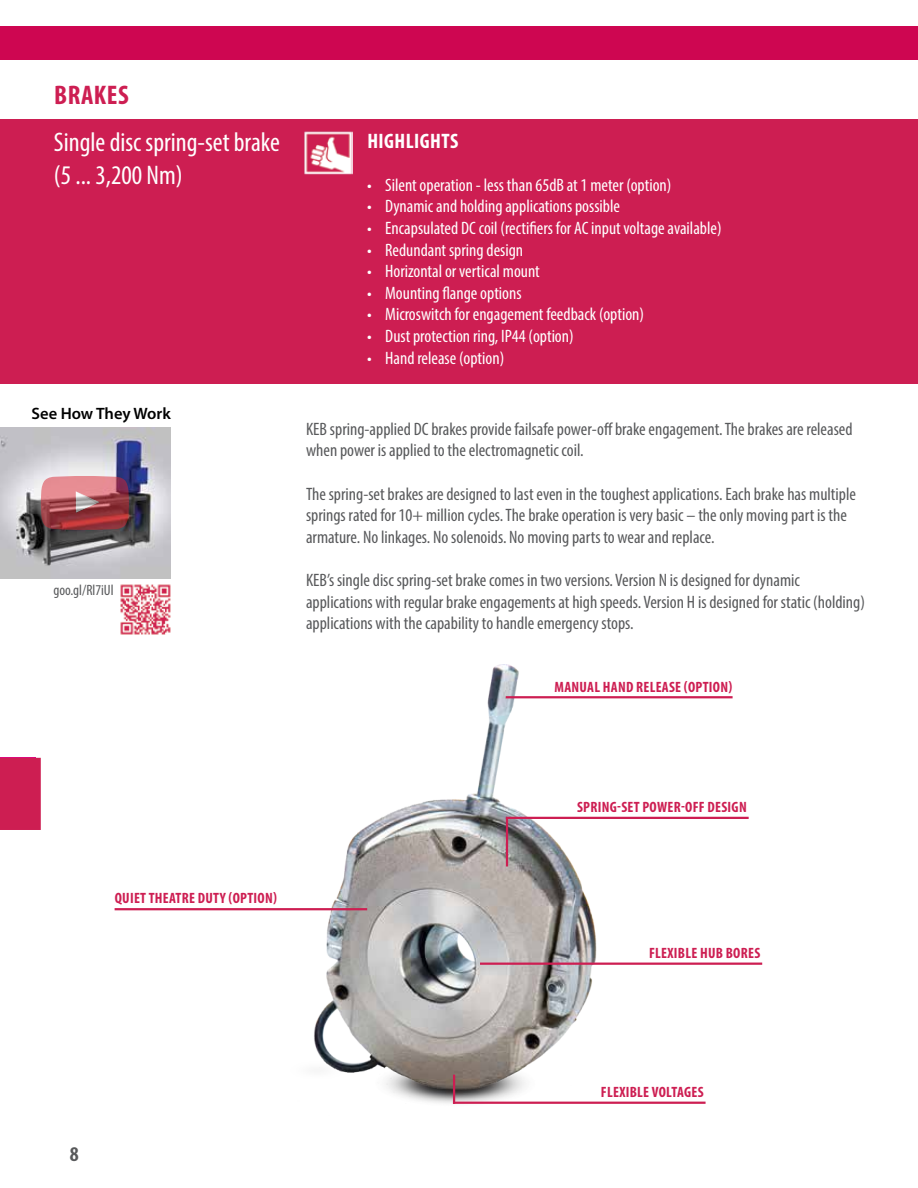
<style>
.page{position:relative;width:918px;height:1188px;background:#fff}
.page>*{position:absolute;margin:0;border:0;box-sizing:border-box;transform-origin:0 0}
.t1{font:condensed 27px/32.4px "Myriad Pro";color:#fff}
.t2{font:700 condensed 27px "Myriad Pro";letter-spacing:.02em;color:#cd1e52}
.t3{font:700 condensed 21px "Myriad Pro";letter-spacing:.02em;color:#fff}
.t4{font:700 condensed 21px "Myriad Pro";color:#58595b}
.t5{font:condensed 18px/21.6px "Myriad Pro";color:#58595b}
.t6{font:condensed 18px "Myriad Pro";color:#fff}
.t7{font:600 16.5px "Myriad Pro";color:#000}
.t8{font:700 condensed 15px "Myriad Pro";letter-spacing:.02em;color:#cd1e52}
.t9{font:condensed 15px "Myriad Pro";color:#58595b}
</style>
<div class="page">
<div style="left:0;top:119px;width:918px;height:265px;background:#cd1e52"></div>
<img style="left:115px;top:578px;width:56px;height:57px">
<img style="left:290px;top:664px;width:338px;height:440px">
<img style="left:0;top:428px;width:170px;height:150px">
<svg style="left:41px;top:476px;width:88px;height:54px;background:#b05c63"></svg>
<hr style="left:115px;top:908px;width:252px;height:2px;background:#cd1e52">
<hr style="left:506px;top:817px;width:243px;height:2px;background:#cd1e52">
<hr style="left:480px;top:963px;width:282px;height:2px;background:#cd1e52">
<hr style="left:453px;top:1102px;width:253px;height:2px;background:#cd1e52">
<hr style="left:506px;top:696px;width:227px;height:2px;background:#cd1e52">
<hr style="left:506px;top:818px;width:2px;height:48px;background:#cd1e52">
<hr style="left:453px;top:1075px;width:2px;height:29px;background:#cd1e52">
<img style="left:304px;top:131px;width:48px;height:44px">
<div style="left:0;top:758px;width:41px;height:72px;background:#cd1e52"></div>
<div style="left:0;top:26px;width:918px;height:34px;background:#ce0651"></div>
<h1 class="t2" style="left:54px;top:78px;width:76px">BRAKES</h1>
<h1 class="t1" style="left:54px;top:126px;width:227px">Single disc spring-set brake (5 ... 3,200 Nm)</h1>
<p class="t7" style="left:32px;top:403px;width:141px">See How They Work</p>
<p class="t9" style="left:53px;top:581px;width:62px">goo.gl/Rl7iUl</p>
<p class="t3" style="left:367px;top:128px;width:92px">HIGHLIGHTS</p>
<p class="t6" style="left:367px;top:174px;width:306px">• Silent operation - less than 65dB at 1 meter (option)</p>
<p class="t6" style="left:367px;top:196px;width:254px">• Dynamic and holding applications possible</p>
<p class="t6" style="left:367px;top:217px;width:356px">• Encapsulated DC coil (rectifiers for AC input voltage available)</p>
<p class="t6" style="left:367px;top:239px;width:158px">• Redundant spring design</p>
<p class="t6" style="left:367px;top:260px;width:174px">• Horizontal or vertical mount</p>
<p class="t6" style="left:367px;top:282px;width:156px">• Mounting flange options</p>
<p class="t6" style="left:367px;top:304px;width:278px">• Microswitch for engagement feedback (option)</p>
<p class="t6" style="left:367px;top:325px;width:208px">• Dust protection ring, IP44 (option)</p>
<p class="t6" style="left:367px;top:347px;width:139px">• Hand release (option)</p>
<p class="t5" style="left:306px;top:418px;width:548px">KEB spring-applied DC brakes provide failsafe power-off brake engagement. The brakes are released when power is applied to the electromagnetic coil.</p>
<p class="t5" style="left:306px;top:483px;width:552px">The spring-set brakes are designed to last even in the toughest applications. Each brake has multiple springs rated for 10+ million cycles. The brake operation is very basic – the only moving part is the armature. No linkages. No solenoids. No moving parts to wear and replace.</p>
<p class="t5" style="left:306px;top:569px;width:560px">KEB’s single disc spring-set brake comes in two versions. Version N is designed for dynamic applications with regular brake engagements at high speeds. Version H is designed for static (holding) applications with the capability to handle emergency stops.</p>
<p class="t8" style="left:555px;top:677px;width:179px">MANUAL HAND RELEASE (OPTION)</p>
<p class="t8" style="left:115px;top:889px;width:164px">QUIET THEATRE DUTY (OPTION)</p>
<p class="t8" style="left:577px;top:798px;width:171px">SPRING-SET POWER-OFF DESIGN</p>
<p class="t8" style="left:649px;top:944px;width:113px">FLEXIBLE HUB BORES</p>
<p class="t4" style="left:70px;top:1141px;width:10px">8</p>
<p class="t8" style="left:601px;top:1083px;width:104px">FLEXIBLE VOLTAGES</p>
</div>
